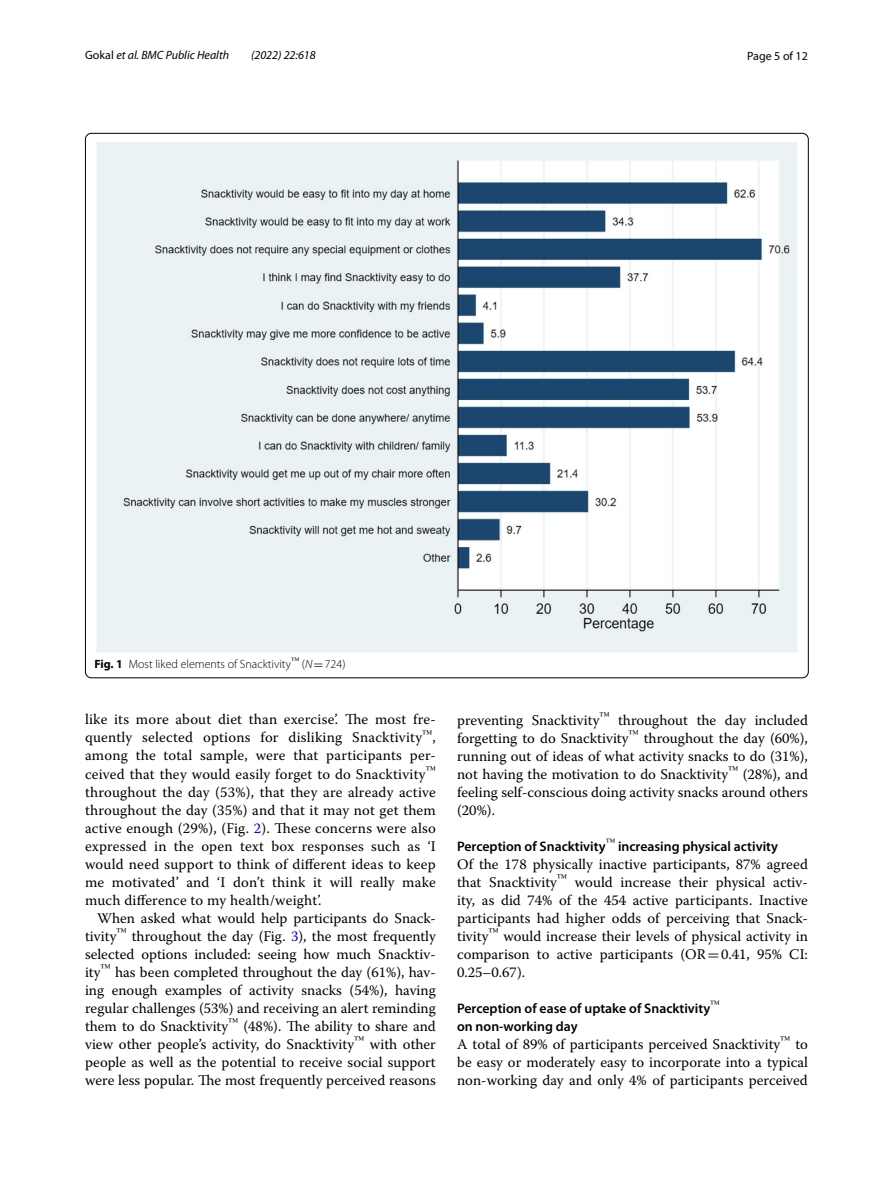
<style>
.page{position:relative;width:893px;height:1187px;background:#fff}
.page>*{position:absolute;margin:0;border:0;box-sizing:border-box;transform-origin:0 0}
.t1{font:14.7px/18px "Warnock Pro";color:#000;text-align:justify}
.t2{font:600 13.8px/18px "Myriad Pro";color:#000}
.t3{font:300 12px "Myriad Pro";color:#000}
.t4{font:italic 12px "Myriad Pro";color:#000}
.t5{font:12px "Myriad Pro";color:#000}
.s1{font-style:normal}
.s2{font-weight:700}
.s3{font-style:italic}
.s4{font-family:"MTSY";font-weight:400}
.s5{color:#00f}
.s6{font-family:"MTSY"}
</style>
<div class="page">
<img style="left:97px;top:142px;width:700px;height:510px">
<p class="t4" style="left:85px;top:48px;width:146px"><span class="s1">Gokal</span> et al. BMC Public Health</p>
<p class="t4" style="left:251px;top:48px;width:66px">(2022) 22:618</p>
<p class="t5" style="left:747px;top:48px;width:62px">Page 5 of 12</p>
<p class="t3" style="left:94px;top:657px;width:253px"><span class="s2">Fig. 1</span> Most liked elements of Snacktivity<sup>™</sup> (<span class="s3">N</span><span class="s4">=</span>724)</p>
<p class="t1" style="left:85px;top:710px;width:352px">like its more about diet than exercise’. The most fre&shy;quently selected options for disliking Snacktivity<sup>™</sup>, among the total sample, were that participants per&shy;ceived that they would easily forget to do Snacktivity<sup>™ </sup>throughout the day (53%), that they are already active throughout the day (35%) and that it may not get them active enough (29%), (Fig. <span class="s5">2</span>). These concerns were also expressed in the open text box responses such as ‘I would need support to think of different ideas to keep me motivated’ and ‘I don’t think it will really make much difference to my health/weight’.</p>
<p class="t1" style="left:85px;top:908px;width:352px;text-indent:12px">When asked what would help participants do Snack&shy;tivity<sup>™</sup> throughout the day (Fig. <span class="s5">3</span>), the most frequently selected options included: seeing how much Snacktiv&shy;ity<sup>™</sup> has been completed throughout the day (61%), hav&shy;ing enough examples of activity snacks (54%), having regular challenges (53%) and receiving an alert reminding them to do Snacktivity<sup>™</sup> (48%). The ability to share and view other people’s activity, do Snacktivity<sup>™</sup> with other people as well as the potential to receive social support were less popular. The most frequently perceived reasons</p>
<p class="t1" style="left:457px;top:710px;width:352px">preventing Snacktivity<sup>™</sup> throughout the day included forgetting to do Snacktivity<sup>™</sup> throughout the day (60%), running out of ideas of what activity snacks to do (31%), not having the motivation to do Snacktivity<sup>™</sup> (28%), and feeling self-conscious doing activity snacks around others (20%).</p>
<p class="t2" style="left:457px;top:836px;width:322px">Perception of Snacktivity<sup>™</sup> increasing physical activity</p>
<p class="t1" style="left:457px;top:854px;width:352px">Of the 178 physically inactive participants, 87% agreed that Snacktivity<sup>™</sup> would increase their physical activ&shy;ity, as did 74% of the 454 active participants. Inactive participants had higher odds of perceiving that Snack&shy;tivity<sup>™</sup> would increase their levels of physical activity in comparison to active participants (OR<span class="s6">=</span>0.41, 95% CI:<br>0.25–0.67).</p>
<p class="t2" style="left:457px;top:998px;width:264px">Perception of ease of uptake of Snacktivity<sup>™ </sup>on non‑working day</p>
<p class="t1" style="left:457px;top:1034px;width:352px">A total of 89% of participants perceived Snacktivity<sup>™</sup> to be easy or moderately easy to incorporate into a typical non-working day and only 4% of participants perceived</p>
</div>
